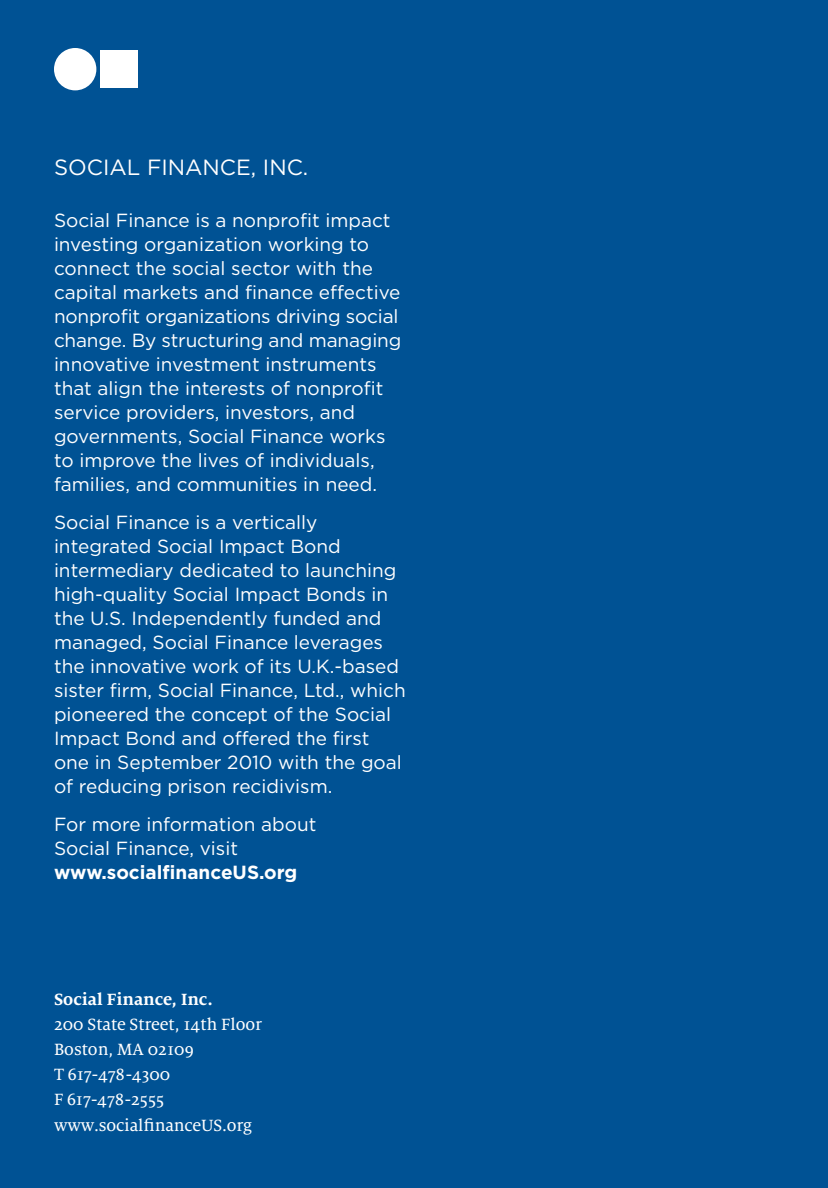
<style>
.page{position:relative;width:828px;height:1188px;background:#005294}
.page>*{position:absolute;margin:0;border:0;box-sizing:border-box;transform-origin:0 0}
.t1{font:22px "Gotham";color:#fff}
.t2{font:19px/24px "Gotham";color:#fff}
.t3{font:18px/25px "Milo Serif OT Text";letter-spacing:-.01em;color:#fff}
.t4{font:700 18px "Milo Serif OT";color:#fff}
.s1{font-weight:700}
</style>
<div class="page">
<div style="left:54px;top:48px;width:42px;height:42px;background:#fff;border-radius:50%"></div>
<div style="left:100px;top:51px;width:38px;height:37px;background:#fff"></div>
<p class="t1" style="left:54px;top:153px;width:256px">SOCIAL FINANCE, INC.</p>
<p class="t2" style="left:54px;top:208px;width:349px">Social Finance is a nonprofit impact investing organization working to connect the social sector with the capital markets and finance effective nonprofit organizations driving social change. By structuring and managing innovative investment instruments that align the interests of nonprofit service providers, investors, and governments, Social Finance works to improve the lives of individuals, families, and communities in need.</p>
<p class="t2" style="left:54px;top:510px;width:353px">Social Finance is a vertically integrated Social Impact Bond intermediary dedicated to launching high-quality Social Impact Bonds in the U.S. Independently funded and managed, Social Finance leverages the innovative work of its U.K.-based sister firm, Social Finance, Ltd., which pioneered the concept of the Social Impact Bond and offered the first one in September 2010 with the goal of reducing prison recidivism.</p>
<p class="t2" style="left:54px;top:812px;width:264px">For more information about<br>Social Finance, visit <span class="s1">www.socialfinanceUS.org</span></p>
<p class="t4" style="left:54px;top:990px;width:160px">Social Finance, Inc.</p>
<p class="t3" style="left:54px;top:1013px;width:210px">200 State Street, 14th Floor<br>Boston, MA 02109</p>
<p class="t3" style="left:54px;top:1063px;width:200px">T 617-478-4300<br>F 617-478-2555 www.socialfinanceUS.org</p>
</div>
